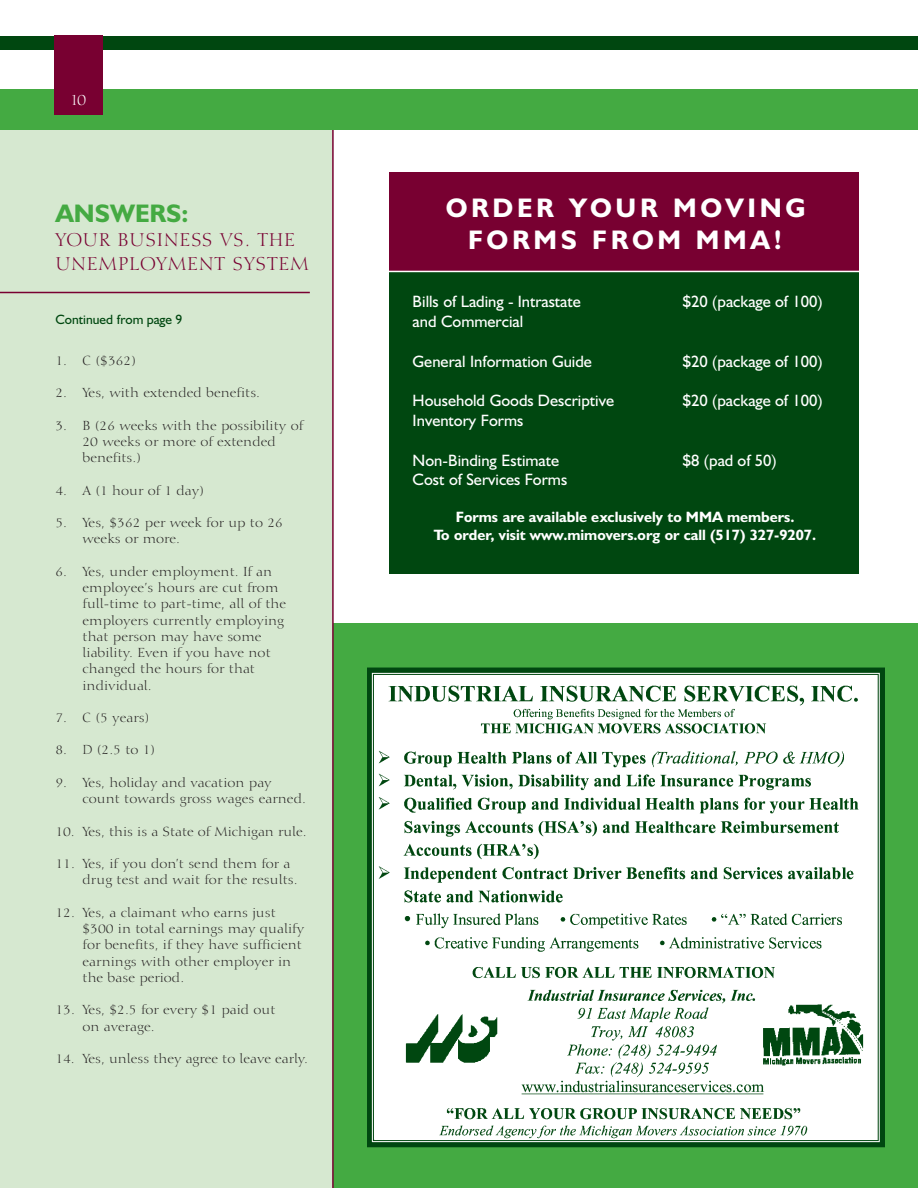
<style>
.page{position:relative;width:918px;height:1188px;background:#fff}
.page>*{position:absolute;margin:0;border:0;box-sizing:border-box;transform-origin:0 0}
.t1{font:700 27px/32.4px "Humanist 521 BT";letter-spacing:.135em;color:#fff;text-align:center}
.t2{font:700 25.5px "Humanist 521 BT";color:#44aa42}
.t3{font:18px/24px "Calligraphic 810 BT";letter-spacing:.035em;color:#780031}
.t4{font:16.5px "Humanist 521 BT";color:#fff}
.t5{font:700 15px/18px "Humanist 521 BT";color:#fff;text-align:center}
.t6{font:15px "Calligraphic 810 BT";color:#fff}
.t7{font:13.5px "Humanist 521 BT";color:#004710}
.t8{font:12.75px/16.2px "Calligraphic 810 BT";color:#231f20}
</style>
<div class="page">
<div style="left:389px;top:172px;width:470px;height:402px;background:#004710"></div>
<div style="left:389px;top:172px;width:470px;height:99px;background:#780031"></div>
<div style="left:332px;top:623px;width:586px;height:565px;background:#44aa42"></div>
<img style="left:371px;top:672px;width:510px;height:471px">
<div style="left:367px;top:668px;width:518px;height:479px;border:3px solid #004710"></div>
<div style="left:0;top:127px;width:333px;height:1061px;background:#d6e8d0"></div>
<hr style="left:332px;top:123px;width:2px;height:1065px;background:#780031">
<div style="left:0;top:89px;width:918px;height:40px;background:#44aa42"></div>
<div style="left:0;top:36px;width:918px;height:14px;background:#004710"></div>
<div style="left:54px;top:36px;width:49px;height:79px;background:#780031"></div>
<hr style="left:0;top:292px;width:310px;height:1px;background:#780031">
<hr style="left:385px;top:271px;width:478px;height:1px;background:#fff">
<p class="t6" style="left:70px;top:94px;width:18px">10</p>
<h2 class="t2" style="left:56px;top:198px;width:134px">ANSWERS:</h2>
<h3 class="t3" style="left:56px;top:230px;width:255px">YOUR BUSINESS VS. THE<br>UNEMPLOYMENT SYSTEM</h3>
<p class="t7" style="left:56px;top:311px;width:128px">Continued from page 9</p>
<p class="t8" style="left:56px;top:353px;width:82px">1. C ($362)</p>
<p class="t8" style="left:56px;top:386px;width:206px">2. Yes, with extended benefits.</p>
<p class="t8" style="left:83px;top:418px;width:222px;text-indent:-27px">3. B (26 weeks with the possibility of<br>20 weeks or more of extended benefits.)</p>
<p class="t8" style="left:56px;top:483px;width:150px">4. A (1 hour of 1 day)</p>
<p class="t8" style="left:83px;top:516px;width:202px;text-indent:-27px">5. Yes, $362 per week for up to 26 weeks or more.</p>
<p class="t8" style="left:83px;top:565px;width:205px;text-indent:-27px">6. Yes, under employment. If an employee’s hours are cut from full-time to part-time, all of the employers currently employing that person may have some liability. Even if you have not changed the hours for that individual.</p>
<p class="t8" style="left:56px;top:711px;width:96px">7. C (5 years)</p>
<p class="t8" style="left:56px;top:743px;width:101px">8. D (2.5 to 1)</p>
<p class="t8" style="left:83px;top:776px;width:225px;text-indent:-27px">9. Yes, holiday and vacation pay count towards gross wages earned.</p>
<p class="t8" style="left:56px;top:825px;width:253px">10. Yes, this is a State of Michigan rule.</p>
<p class="t8" style="left:83px;top:857px;width:217px;text-indent:-27px">11. Yes, if you don’t send them for a drug test and wait for the results.</p>
<p class="t8" style="left:83px;top:906px;width:223px;text-indent:-27px">12. Yes, a claimant who earns just $300 in total earnings may qualify for benefits, if they have sufficient earnings with other employer in the base period.</p>
<p class="t8" style="left:83px;top:1003px;width:195px;text-indent:-27px">13. Yes, $2.5 for every $1 paid out on average.</p>
<p class="t8" style="left:56px;top:1052px;width:254px">14. Yes, unless they agree to leave early.</p>
<h1 class="t1" style="left:446px;top:191px;width:361px">ORDER YOUR MOVING<br>FORMS FROM MMA!</h1>
<p class="t4" style="left:413px;top:291px;width:170px">Bills of Lading - Intrastate</p>
<p class="t4" style="left:683px;top:291px;width:141px">$20 (package of 100)</p>
<p class="t4" style="left:413px;top:311px;width:112px">and Commercial</p>
<p class="t4" style="left:413px;top:351px;width:181px">General Information Guide</p>
<p class="t4" style="left:683px;top:351px;width:141px">$20 (package of 100)</p>
<p class="t4" style="left:413px;top:390px;width:203px">Household Goods Descriptive</p>
<p class="t4" style="left:683px;top:390px;width:141px">$20 (package of 100)</p>
<p class="t4" style="left:413px;top:410px;width:112px">Inventory Forms</p>
<p class="t4" style="left:413px;top:450px;width:148px">Non-Binding Estimate</p>
<p class="t4" style="left:683px;top:450px;width:96px">$8 (pad of 50)</p>
<p class="t4" style="left:413px;top:470px;width:156px">Cost of Services Forms</p>
<p class="t5" style="left:434px;top:508px;width:384px">Forms are available exclusively to MMA members.<br>To order, visit www.mimovers.org or call (517) 327-9207.</p>
</div>
